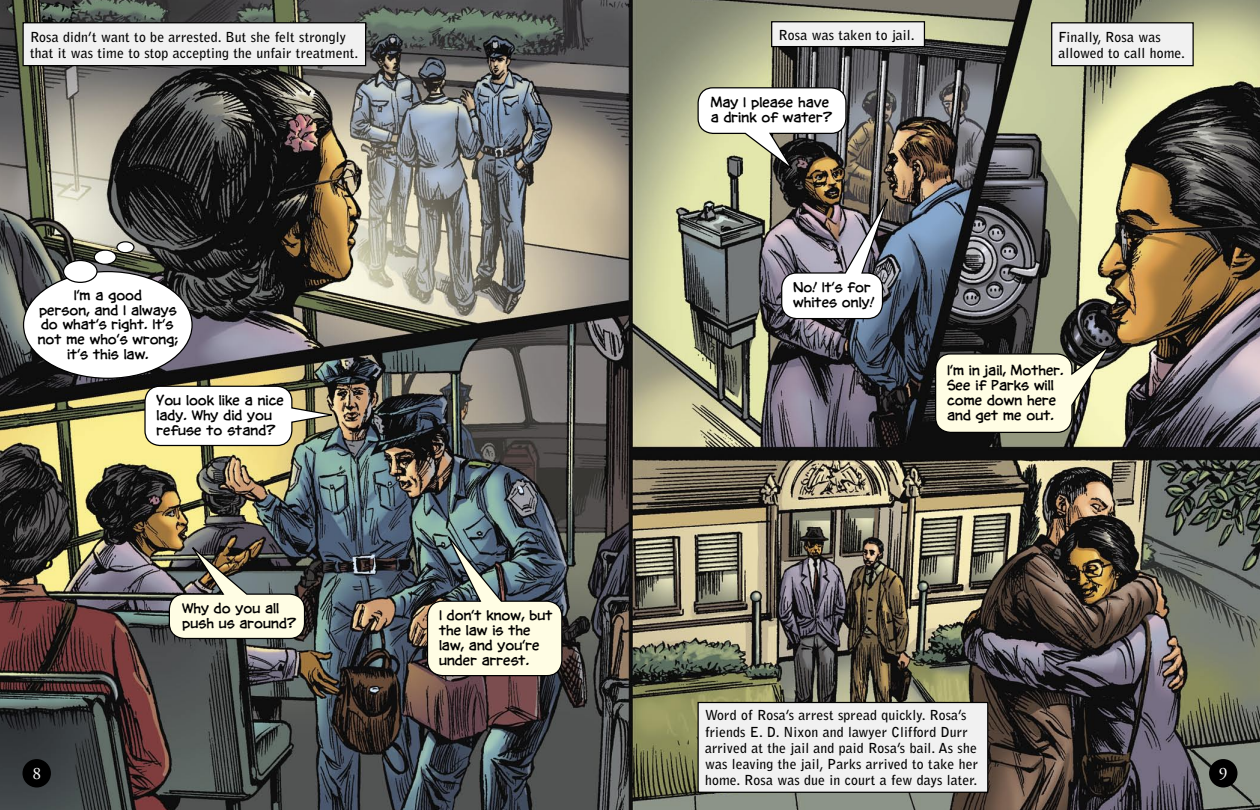
<style>
.page{position:relative;width:1260px;height:810px;background:#fff}
.page>*{position:absolute;margin:0;border:0;box-sizing:border-box;transform-origin:0 0}
.t1{font:17.5px "Adobe Garamond";color:#fff}
.narrative{font:700 13.75px/16.2px "Bell Gothic";letter-spacing:.01em;color:#000}
.dialogue{font:12.5px/15px "CC Tim Sale Lower PDD Regular";color:#000}
</style>
<div class="page">
<img style="left:0;top:0;width:1260px;height:810px">
<div style="left:22px;top:759px;width:29px;height:29px;background:#000;border-radius:50%"></div>
<div style="left:1209px;top:759px;width:29px;height:29px;background:#000;border-radius:50%"></div>
<div style="left:23px;top:23px;width:343px;height:43px;background:#f1f1f1"></div>
<div style="left:22px;top:22px;width:344px;height:44px;border:1px solid #000"></div>
<div style="left:24px;top:272px;width:168px;height:106px;background:#fff;border-radius:50%"></div>
<div style="left:64px;top:260px;width:33px;height:22px;background:#fff;border-radius:50%"></div>
<div style="left:63px;top:260px;width:35px;height:23px;border:1px solid #000;border-radius:50%"></div>
<div style="left:94px;top:250px;width:22px;height:14px;background:#fff;border-radius:50%"></div>
<div style="left:94px;top:249px;width:23px;height:16px;border:1px solid #000;border-radius:50%"></div>
<svg style="left:117px;top:242px;width:17px;height:11px"></svg>
<div style="left:116px;top:241px;width:19px;height:12px;border:1px solid #000;border-radius:50%"></div>
<svg style="left:426px;top:528px;width:137px;height:148px;background:#a2a79f"></svg>
<svg style="left:934px;top:341px;width:180px;height:91px;background:#cbc9b3"></svg>
<svg style="left:697px;top:87px;width:150px;height:87px"></svg>
<img style="left:780px;top:187px;width:113px;height:132px">
<img style="left:168px;top:541px;width:138px;height:97px">
<svg style="left:144px;top:385px;width:195px;height:60px"></svg>
<div style="left:772px;top:22px;width:152px;height:25px;background:#f1f1f1"></div>
<div style="left:771px;top:21px;width:154px;height:26px;border:1px solid #000"></div>
<div style="left:1052px;top:23px;width:141px;height:43px;background:#f1f1f1"></div>
<div style="left:1051px;top:22px;width:143px;height:44px;border:1px solid #000"></div>
<div style="left:698px;top:702px;width:290px;height:90px;background:#f1f1f1"></div>
<div style="left:697px;top:702px;width:291px;height:91px;border:1px solid #000"></div>
<p class="narrative" style="left:30px;top:28px;width:330px">Rosa didn’t want to be arrested. But she felt strongly that it was time to stop accepting the unfair treatment.</p>
<p class="dialogue" style="left:38px;top:286px;width:142px;text-align:center">I’m a good<br>person, and I always do what’s right. It’s not me who’s wrong; it’s this law.</p>
<p class="dialogue" style="left:157px;top:392px;width:129px">You look like a nice lady. Why did you refuse to stand?</p>
<p class="dialogue" style="left:182px;top:600px;width:116px">Why do you all push us around?</p>
<p class="dialogue" style="left:439px;top:607px;width:115px">I don’t know, but the law is the law, and you’re under arrest.</p>
<p class="narrative" style="left:779px;top:27px;width:138px">Rosa was taken to jail.</p>
<p class="narrative" style="left:1059px;top:29px;width:128px">Finally, Rosa was allowed to call home.</p>
<p class="dialogue" style="left:711px;top:93px;width:123px">May I please have a drink of water?</p>
<p class="dialogue" style="left:793px;top:279px;width:83px">No! It’s for whites only!</p>
<p class="dialogue" style="left:947px;top:362px;width:118px">I’m in jail, Mother.<br>See if Parks will come down here and get me out.</p>
<p class="narrative" style="left:705px;top:707px;width:275px">Word of Rosa’s arrest spread quickly. Rosa’s friends E. D. Nixon and lawyer Clifford Durr arrived at the jail and paid Rosa’s bail. As she was leaving the jail, Parks arrived to take her home. Rosa was due in court a few days later.</p>
<p class="t1" style="left:32px;top:764px;width:10px">8</p>
<p class="t1" style="left:1219px;top:764px;width:10px">9</p>
</div>
